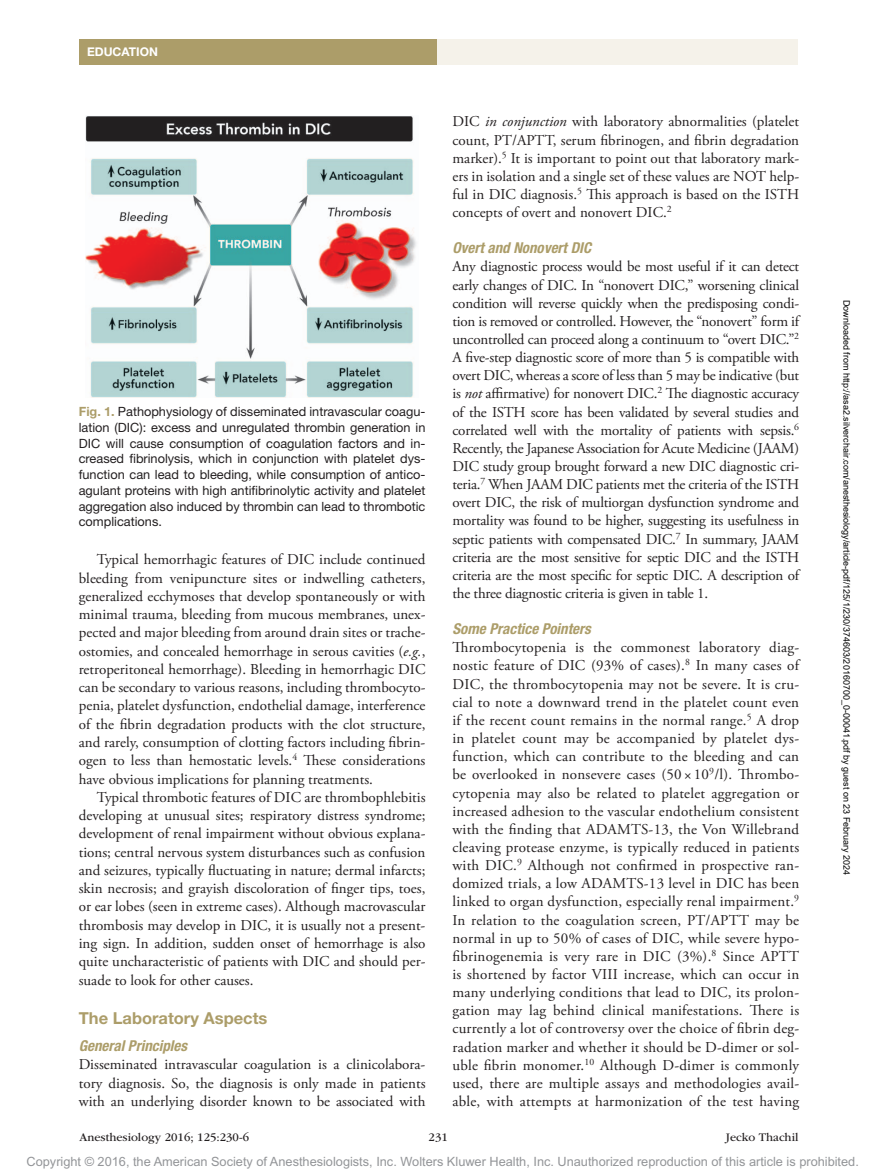
<style>
.page{position:relative;width:878px;height:1175px;background:#fff}
.page>*{position:absolute;margin:0;border:0;box-sizing:border-box;transform-origin:0 0}
.t1{font:700 16.5px "Helvetica Neue LT Std";color:#ac9d69}
.t2{font:15px/18.1px "Adobe Garamond Pro";color:#231f20;text-align:justify}
.t3{font:italic 700 condensed 15px "Helvetica Neue LT Std";color:#ac9d69}
.t4{font:12.75px/15.8px "Helvetica Neue LT Std";color:#231f20;text-align:justify}
.t5{font:12.75px "Arial MT Std";color:#939598}
.t6{font:12px "ITC Garamond Std";color:#231f20}
.t7{font:700 12px "Helvetica Neue";color:#fff}
.t8{font:9px "Arial";color:#000}
.s1{font-weight:700;color:#ac9d69}
.s2{font-style:italic}
</style>
<div class="page">
<div style="left:432px;top:39px;width:365px;height:26px;background:#f5f2ea"></div>
<div style="left:79px;top:39px;width:357px;height:25px;background:#ac9d69"></div>
<img style="left:86px;top:116px;width:331px;height:282px">
<p class="t7" style="left:87px;top:45px;width:72px">EDUCATION</p>
<p class="t4" style="left:79px;top:403px;width:348px"><span class="s1">Fig. 1.</span> Pathophysiology of disseminated intravascular coagu&shy;lation (DIC): excess and unregulated thrombin generation in DIC will cause consumption of coagulation factors and in&shy;creased fibrinolysis, which in conjunction with platelet dys&shy;function can lead to bleeding, while consumption of antico&shy;agulant proteins with high antifibrinolytic activity and platelet aggregation also induced by thrombin can lead to thrombotic complications.</p>
<p class="t2" style="left:79px;top:551px;width:348px;text-indent:18px">Typical hemorrhagic features of DIC include continued bleeding from venipuncture sites or indwelling catheters, generalized ecchymoses that develop spontaneously or with minimal trauma, bleeding from mucous membranes, unex&shy;pected and major bleeding from around drain sites or trache&shy;ostomies, and concealed hemorrhage in serous cavities (<span class="s2">e.g.</span>, retroperitoneal hemorrhage). Bleeding in hemorrhagic DIC can be secondary to various reasons, including thrombocyto&shy;penia, platelet dysfunction, endothelial damage, interference of the fibrin degradation products with the clot structure, and rarely, consumption of clotting factors including fibrin&shy;ogen to less than hemostatic levels.<sup>4</sup> These considerations have obvious implications for planning treatments.</p>
<p class="t2" style="left:79px;top:788px;width:348px;text-indent:18px">Typical thrombotic features of DIC are thrombophlebitis developing at unusual sites; respiratory distress syndrome; development of renal impairment without obvious explana&shy;tions; central nervous system disturbances such as confusion and seizures, typically fluctuating in nature; dermal infarcts; skin necrosis; and grayish discoloration of finger tips, toes, or ear lobes (seen in extreme cases). Although macrovascular thrombosis may develop in DIC, it is usually not a present&shy;ing sign. In addition, sudden onset of hemorrhage is also quite uncharacteristic of patients with DIC and should per&shy;suade to look for other causes.</p>
<p class="t1" style="left:79px;top:1007px;width:190px">The Laboratory Aspects</p>
<p class="t3" style="left:79px;top:1036px;width:110px">General Principles</p>
<p class="t2" style="left:79px;top:1056px;width:348px">Disseminated intravascular coagulation is a clinicolabora&shy;tory diagnosis. So, the diagnosis is only made in patients with an underlying disorder known to be associated with</p>
<p class="t2" style="left:452px;top:113px;width:348px">DIC <span class="s2">in conjunction</span> with laboratory abnormalities (platelet count, PT/APTT, serum fibrinogen, and fibrin degradation marker).<sup>5</sup> It is important to point out that laboratory mark&shy;ers in isolation and a single set of these values are NOT help&shy;ful in DIC diagnosis.<sup>5</sup> This approach is based on the ISTH concepts of overt and nonovert DIC.<sup>2</sup></p>
<p class="t3" style="left:452px;top:239px;width:140px">Overt and Nonovert DIC</p>
<p class="t2" style="left:452px;top:258px;width:348px">Any diagnostic process would be most useful if it can detect early changes of DIC. In “nonovert DIC,” worsening clinical condition will reverse quickly when the predisposing condi&shy;tion is removed or controlled. However, the “nonovert” form if uncontrolled can proceed along a continuum to “overt DIC.”<sup>2<br></sup>A five-step diagnostic score of more than 5 is compatible with overt DIC, whereas a score of less than 5 may be indicative (but is <span class="s2">not</span> affirmative) for nonovert DIC.<sup>2</sup> The diagnostic accuracy of the ISTH score has been validated by several studies and correlated well with the mortality of patients with sepsis.<sup>6<br></sup>Recently, the Japanese Association for Acute Medicine (JAAM)<br>DIC study group brought forward a new DIC diagnostic cri&shy;teria.<sup>7</sup> When JAAM DIC patients met the criteria of the ISTH overt DIC, the risk of multiorgan dysfunction syndrome and mortality was found to be higher, suggesting its usefulness in septic patients with compensated DIC.<sup>7</sup> In summary, JAAM criteria are the most sensitive for septic DIC and the ISTH criteria are the most specific for septic DIC. A description of the three diagnostic criteria is given in table 1.</p>
<p class="t3" style="left:452px;top:620px;width:140px">Some Practice Pointers</p>
<p class="t2" style="left:452px;top:639px;width:348px">Thrombocytopenia is the commonest laboratory diag&shy;nostic feature of DIC (93% of cases).<sup>8</sup> In many cases of DIC, the thrombocytopenia may not be severe. It is cru&shy;cial to note a downward trend in the platelet count even if the recent count remains in the normal range.<sup>5</sup> A drop in platelet count may be accompanied by platelet dys&shy;function, which can contribute to the bleeding and can be overlooked in nonsevere cases (50 × 10<sup>9</sup>/l). Thrombo&shy;cytopenia may also be related to platelet aggregation or increased adhesion to the vascular endothelium consistent with the finding that ADAMTS-13, the Von Willebrand cleaving protease enzyme, is typically reduced in patients with DIC.<sup>9</sup> Although not confirmed in prospective ran&shy;domized trials, a low ADAMTS-13 level in DIC has been linked to organ dysfunction, especially renal impairment.<sup>9<br></sup>In relation to the coagulation screen, PT/APTT may be normal in up to 50% of cases of DIC, while severe hypo&shy;fibrinogenemia is very rare in DIC (3%).<sup>8</sup> Since APTT is shortened by factor VIII increase, which can occur in many underlying conditions that lead to DIC, its prolon&shy;gation may lag behind clinical manifestations. There is currently a lot of controversy over the choice of fibrin deg&shy;radation marker and whether it should be D-dimer or sol&shy;uble fibrin monomer.<sup>10</sup> Although D-dimer is commonly used, there are multiple assays and methodologies avail&shy;able, with attempts at harmonization of the test having</p>
<p class="t6" style="left:80px;top:1130px;width:171px">Anesthesiology 2016; 125:230-6</p>
<p class="t6" style="left:428px;top:1130px;width:21px">231</p>
<p class="t6" style="left:725px;top:1130px;width:74px">Jecko Thachil</p>
<p class="t8" style="left:850px;top:300px;width:577px;rotate:90deg">Downloaded from http://asa2.silverchair.com/anesthesiology/article-pdf/125/1/230/374603/20160700_0-00041.pdf by guest on 23 February 2024</p>
<p class="t5" style="left:27px;top:1154px;width:833px">Copyright © 2016, the American Society of Anesthesiologists, Inc. Wolters Kluwer Health, Inc. Unauthorized reproduction of this article is prohibited.</p>
</div>
